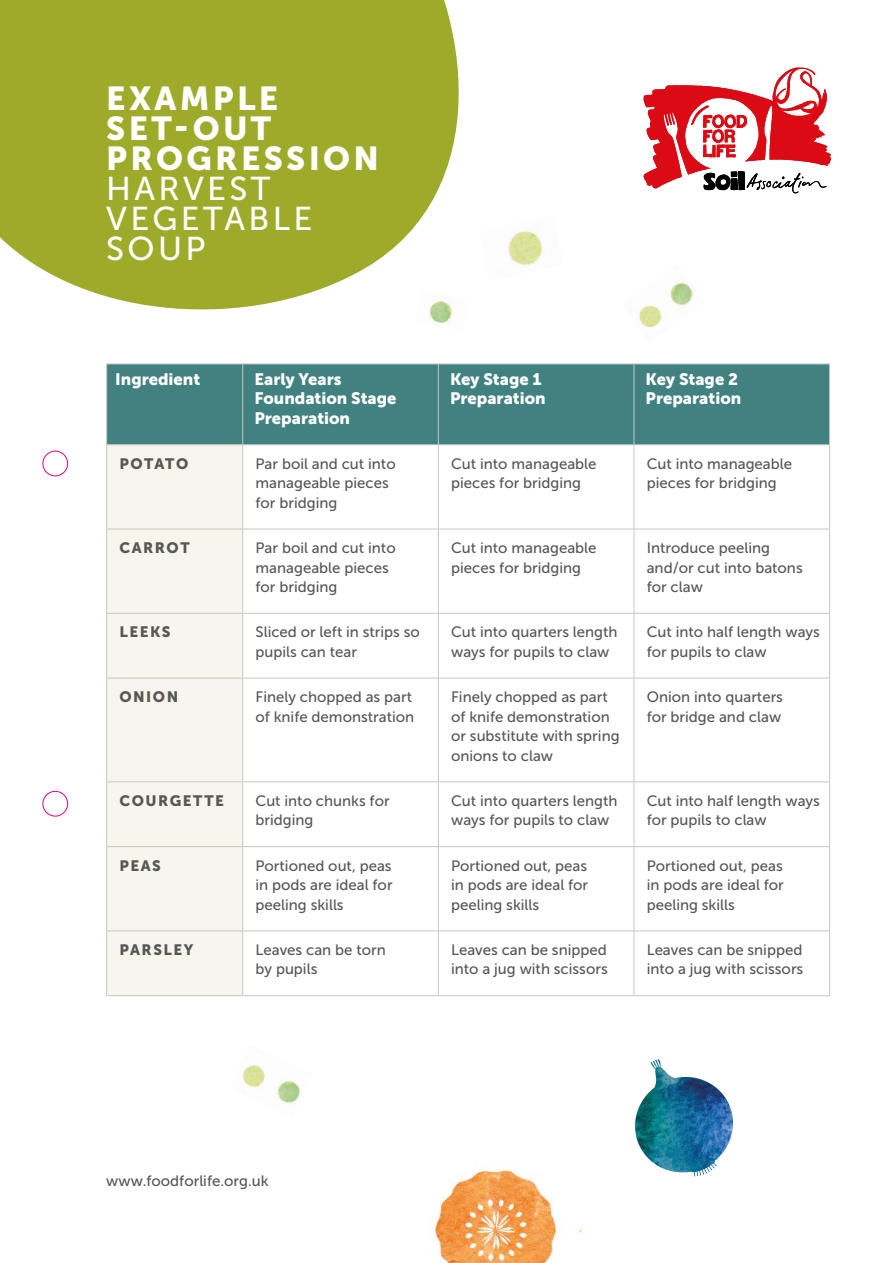
<style>
.page{position:relative;width:893px;height:1263px;background:#fff}
.page>*{position:absolute;margin:0;border:0;box-sizing:border-box;transform-origin:0 0}
.t1{font:33px/30px "Museo Sans 900";letter-spacing:.1em;color:#fff}
.List_Paragraph{font:16.5px/19.5px "Museo Sans 900";color:#fff}
.List_Paragraph-2{font:15px/19.5px "Museo Sans 500";color:#575756}
.List_Paragraph-3{font:15px "Museo Sans 900";letter-spacing:.1em;color:#575756}
.s1{font-family:"Museo Sans 500"}
</style>
<div class="page">
<svg style="left:0;top:0;width:459px;height:310px;background:#a8b340"></svg>
<svg style="left:644px;top:68px;width:187px;height:125px"></svg>
<div style="left:107px;top:365px;width:722px;height:79px;background:#418281"></div>
<svg style="left:107px;top:445px;width:135px;height:550px;background:#f5f5eb"></svg>
<hr style="left:106px;top:364px;width:137px;height:1px;background:#c6c6c6">
<hr style="left:106px;top:364px;width:1px;height:80px;background:#c6c6c6">
<hr style="left:243px;top:364px;width:195px;height:1px;background:#c6c6c6">
<hr style="left:242px;top:364px;width:1px;height:80px;background:#c6c6c6">
<hr style="left:438px;top:364px;width:196px;height:1px;background:#c6c6c6">
<hr style="left:438px;top:364px;width:1px;height:80px;background:#c6c6c6">
<hr style="left:634px;top:364px;width:196px;height:1px;background:#c6c6c6">
<hr style="left:634px;top:364px;width:1px;height:80px;background:#c6c6c6">
<hr style="left:829px;top:364px;width:1px;height:80px;background:#c6c6c6">
<hr style="left:106px;top:444px;width:137px;height:1px;background:#c6c6c6">
<hr style="left:106px;top:445px;width:1px;height:84px;background:#c6c6c6">
<hr style="left:243px;top:444px;width:195px;height:1px;background:#c6c6c6">
<hr style="left:242px;top:445px;width:1px;height:84px;background:#c6c6c6">
<hr style="left:438px;top:444px;width:196px;height:1px;background:#c6c6c6">
<hr style="left:438px;top:445px;width:1px;height:84px;background:#c6c6c6">
<hr style="left:634px;top:444px;width:196px;height:1px;background:#c6c6c6">
<hr style="left:634px;top:445px;width:1px;height:84px;background:#c6c6c6">
<hr style="left:829px;top:445px;width:1px;height:84px;background:#c6c6c6">
<hr style="left:106px;top:529px;width:137px;height:1px;background:#c6c6c6">
<hr style="left:106px;top:529px;width:1px;height:84px;background:#c6c6c6">
<hr style="left:243px;top:529px;width:195px;height:1px;background:#c6c6c6">
<hr style="left:242px;top:529px;width:1px;height:84px;background:#c6c6c6">
<hr style="left:438px;top:529px;width:196px;height:1px;background:#c6c6c6">
<hr style="left:438px;top:529px;width:1px;height:84px;background:#c6c6c6">
<hr style="left:634px;top:529px;width:196px;height:1px;background:#c6c6c6">
<hr style="left:634px;top:529px;width:1px;height:84px;background:#c6c6c6">
<hr style="left:829px;top:529px;width:1px;height:84px;background:#c6c6c6">
<hr style="left:106px;top:613px;width:137px;height:1px;background:#c6c6c6">
<hr style="left:106px;top:614px;width:1px;height:64px;background:#c6c6c6">
<hr style="left:243px;top:613px;width:195px;height:1px;background:#c6c6c6">
<hr style="left:242px;top:614px;width:1px;height:64px;background:#c6c6c6">
<hr style="left:438px;top:613px;width:196px;height:1px;background:#c6c6c6">
<hr style="left:438px;top:614px;width:1px;height:64px;background:#c6c6c6">
<hr style="left:634px;top:613px;width:196px;height:1px;background:#c6c6c6">
<hr style="left:634px;top:614px;width:1px;height:64px;background:#c6c6c6">
<hr style="left:829px;top:614px;width:1px;height:64px;background:#c6c6c6">
<hr style="left:106px;top:678px;width:137px;height:1px;background:#c6c6c6">
<hr style="left:106px;top:678px;width:1px;height:103px;background:#c6c6c6">
<hr style="left:243px;top:678px;width:195px;height:1px;background:#c6c6c6">
<hr style="left:242px;top:678px;width:1px;height:103px;background:#c6c6c6">
<hr style="left:438px;top:678px;width:196px;height:1px;background:#c6c6c6">
<hr style="left:438px;top:678px;width:1px;height:103px;background:#c6c6c6">
<hr style="left:634px;top:678px;width:196px;height:1px;background:#c6c6c6">
<hr style="left:634px;top:678px;width:1px;height:103px;background:#c6c6c6">
<hr style="left:829px;top:678px;width:1px;height:103px;background:#c6c6c6">
<hr style="left:106px;top:781px;width:137px;height:1px;background:#c6c6c6">
<hr style="left:106px;top:782px;width:1px;height:64px;background:#c6c6c6">
<hr style="left:243px;top:781px;width:195px;height:1px;background:#c6c6c6">
<hr style="left:242px;top:782px;width:1px;height:64px;background:#c6c6c6">
<hr style="left:438px;top:781px;width:196px;height:1px;background:#c6c6c6">
<hr style="left:438px;top:782px;width:1px;height:64px;background:#c6c6c6">
<hr style="left:634px;top:781px;width:196px;height:1px;background:#c6c6c6">
<hr style="left:634px;top:782px;width:1px;height:64px;background:#c6c6c6">
<hr style="left:829px;top:782px;width:1px;height:64px;background:#c6c6c6">
<hr style="left:106px;top:846px;width:137px;height:1px;background:#c6c6c6">
<hr style="left:106px;top:847px;width:1px;height:83px;background:#c6c6c6">
<hr style="left:243px;top:846px;width:195px;height:1px;background:#c6c6c6">
<hr style="left:242px;top:847px;width:1px;height:83px;background:#c6c6c6">
<hr style="left:438px;top:846px;width:196px;height:1px;background:#c6c6c6">
<hr style="left:438px;top:847px;width:1px;height:83px;background:#c6c6c6">
<hr style="left:634px;top:846px;width:196px;height:1px;background:#c6c6c6">
<hr style="left:634px;top:847px;width:1px;height:83px;background:#c6c6c6">
<hr style="left:829px;top:847px;width:1px;height:83px;background:#c6c6c6">
<hr style="left:106px;top:930px;width:137px;height:1px;background:#c6c6c6">
<hr style="left:106px;top:931px;width:1px;height:64px;background:#c6c6c6">
<hr style="left:243px;top:930px;width:195px;height:1px;background:#c6c6c6">
<hr style="left:242px;top:931px;width:1px;height:64px;background:#c6c6c6">
<hr style="left:438px;top:930px;width:196px;height:1px;background:#c6c6c6">
<hr style="left:438px;top:931px;width:1px;height:64px;background:#c6c6c6">
<hr style="left:634px;top:930px;width:196px;height:1px;background:#c6c6c6">
<hr style="left:634px;top:931px;width:1px;height:64px;background:#c6c6c6">
<hr style="left:829px;top:931px;width:1px;height:64px;background:#c6c6c6">
<hr style="left:106px;top:995px;width:137px;height:1px;background:#c6c6c6">
<hr style="left:243px;top:995px;width:195px;height:1px;background:#c6c6c6">
<hr style="left:438px;top:995px;width:196px;height:1px;background:#c6c6c6">
<hr style="left:634px;top:995px;width:196px;height:1px;background:#c6c6c6">
<img style="left:508px;top:231px;width:35px;height:35px">
<img style="left:639px;top:282px;width:54px;height:46px">
<img style="left:242px;top:1064px;width:59px;height:39px">
<img style="left:415px;top:289px;width:44px;height:35px">
<img style="left:431px;top:1170px;width:152px;height:93px">
<svg style="left:704px;top:1080px;width:29px;height:94px"></svg>
<img style="left:635px;top:1059px;width:69px;height:117px">
<div style="left:43px;top:451px;width:25px;height:25px;border:1px solid #e6007e;border-radius:50%"></div>
<div style="left:43px;top:791px;width:25px;height:25px;border:1px solid #e6007e;border-radius:50%"></div>
<p class="t1" style="left:106px;top:83px;width:274px">EXAMPLE<br>SET-OUT<br>PROGRESSION<br><span class="s1">HARVEST<br>VEGETABLE<br>SOUP</span></p>
<p class="List_Paragraph" style="left:115px;top:369px;width:87px">Ingredient</p>
<p class="List_Paragraph" style="left:254px;top:369px;width:144px">Early Years<br>Foundation Stage</p>
<p class="List_Paragraph" style="left:254px;top:408px;width:97px">Preparation</p>
<p class="List_Paragraph" style="left:450px;top:369px;width:97px">Key Stage 1<br>Preparation</p>
<p class="List_Paragraph" style="left:646px;top:369px;width:97px">Key Stage 2<br>Preparation</p>
<p class="List_Paragraph-3" style="left:119px;top:455px;width:70px">POTATO</p>
<p class="List_Paragraph-2" style="left:255px;top:454px;width:142px">Par boil and cut into manageable pieces for bridging</p>
<p class="List_Paragraph-2" style="left:451px;top:454px;width:147px">Cut into manageable pieces for bridging</p>
<p class="List_Paragraph-2" style="left:647px;top:454px;width:147px">Cut into manageable pieces for bridging</p>
<p class="List_Paragraph-3" style="left:119px;top:539px;width:72px">CARROT</p>
<p class="List_Paragraph-2" style="left:255px;top:538px;width:142px">Par boil and cut into manageable pieces for bridging</p>
<p class="List_Paragraph-2" style="left:451px;top:538px;width:147px">Cut into manageable pieces for bridging</p>
<p class="List_Paragraph-2" style="left:647px;top:538px;width:158px">Introduce peeling and/or cut into batons for claw</p>
<p class="List_Paragraph-3" style="left:119px;top:623px;width:53px">LEEKS</p>
<p class="List_Paragraph-2" style="left:255px;top:622px;width:166px">Sliced or left in strips so pupils can tear</p>
<p class="List_Paragraph-2" style="left:451px;top:622px;width:168px">Cut into quarters length ways for pupils to claw</p>
<p class="List_Paragraph-2" style="left:647px;top:622px;width:175px">Cut into half length ways for pupils to claw</p>
<p class="List_Paragraph-3" style="left:119px;top:688px;width:60px">ONION</p>
<p class="List_Paragraph-2" style="left:255px;top:687px;width:160px">Finely chopped as part of knife demonstration</p>
<p class="List_Paragraph-2" style="left:451px;top:687px;width:170px">Finely chopped as part of knife demonstration or substitute with spring onions to claw</p>
<p class="List_Paragraph-2" style="left:647px;top:687px;width:138px">Onion into quarters for bridge and claw</p>
<p class="List_Paragraph-3" style="left:119px;top:792px;width:106px">COURGETTE</p>
<p class="List_Paragraph-2" style="left:255px;top:791px;width:136px">Cut into chunks for bridging</p>
<p class="List_Paragraph-2" style="left:451px;top:791px;width:168px">Cut into quarters length ways for pupils to claw</p>
<p class="List_Paragraph-2" style="left:647px;top:791px;width:175px">Cut into half length ways for pupils to claw</p>
<p class="List_Paragraph-3" style="left:119px;top:857px;width:43px">PEAS</p>
<p class="List_Paragraph-2" style="left:255px;top:856px;width:139px;text-align:justify">Portioned out, peas in pods are ideal for peeling skills</p>
<p class="List_Paragraph-2" style="left:451px;top:856px;width:139px;text-align:justify">Portioned out, peas in pods are ideal for peeling skills</p>
<p class="List_Paragraph-2" style="left:647px;top:856px;width:139px;text-align:justify">Portioned out, peas in pods are ideal for peeling skills</p>
<p class="List_Paragraph-3" style="left:119px;top:941px;width:76px">PARSLEY</p>
<p class="List_Paragraph-2" style="left:255px;top:940px;width:132px">Leaves can be torn by pupils</p>
<p class="List_Paragraph-2" style="left:451px;top:940px;width:158px">Leaves can be snipped into a jug with scissors</p>
<p class="List_Paragraph-2" style="left:647px;top:940px;width:158px">Leaves can be snipped into a jug with scissors</p>
<p class="List_Paragraph-2" style="left:106px;top:1171px;width:164px">www.foodforlife.org.uk</p>
</div>
